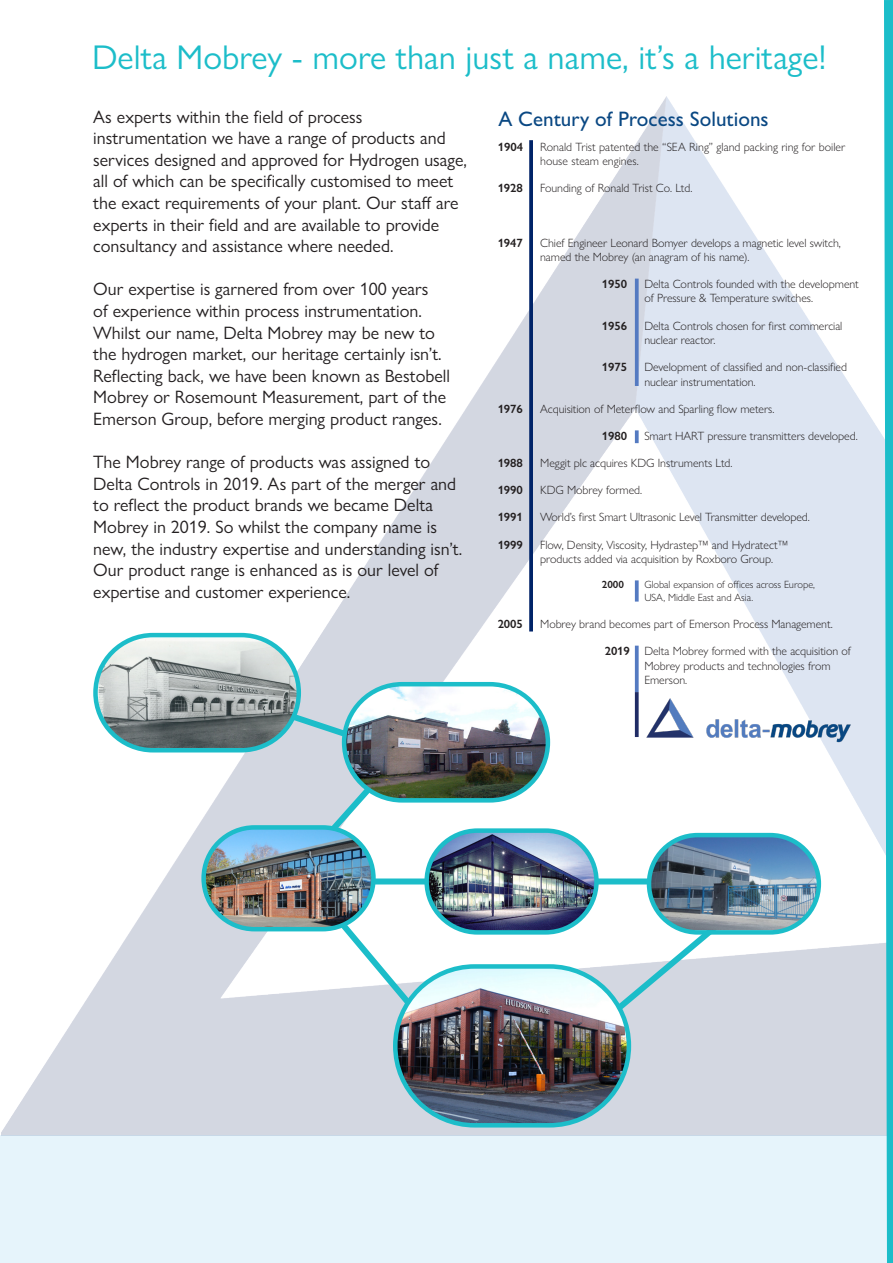
<style>
.page{position:relative;width:893px;height:1263px;background:#fff}
.page>*{position:absolute;margin:0;border:0;box-sizing:border-box;transform-origin:0 0}
.t1{font:34.5px "Gill Sans Nova";color:#1cbdc9}
.t2{font:500 21px "Gill Sans Nova";color:#0a4883}
.t3{font:18px/21.6px "Gill Sans Nova";color:#231f20}
.t4{font:300 12px/14.4px "Gill Sans Nova";letter-spacing:-.005em;color:#231f20}
.t5{font:600 12px "Gill Sans Nova";letter-spacing:-.005em;color:#231f20}
.t6{font:300 10.5px/12.6px "Gill Sans Nova";letter-spacing:-.005em;color:#231f20}
.t7{font:600 10.5px "Gill Sans Nova";color:#231f20}
.s1{font-weight:600}
</style>
<div class="page">
<img style="left:1px;top:97px;width:875px;height:1039px">
<svg style="left:529px;top:140px;width:4px;height:491px;background:#0d2e6f"></svg>
<svg style="left:635px;top:279px;width:4px;height:107px"></svg>
<svg style="left:635px;top:430px;width:4px;height:13px"></svg>
<img style="left:639px;top:695px;width:213px;height:48px">
<svg style="left:635px;top:580px;width:4px;height:22px"></svg>
<svg style="left:635px;top:646px;width:4px;height:46px"></svg>
<svg style="left:635px;top:692px;width:4px;height:45px"></svg>
<div style="left:0;top:1136px;width:893px;height:127px;background:#e6f4fb"></div>
<svg style="left:876px;top:0;width:17px;height:1263px"></svg>
<svg style="left:215px;top:686px;width:243px;height:199px"></svg>
<img style="left:95px;top:638px;width:204px;height:112px">
<div style="left:93px;top:633px;width:208px;height:119px;border:4px solid #1cbdc9;border-radius:58px"></div>
<img style="left:344px;top:684px;width:204px;height:116px;border-radius:58px">
<div style="left:342px;top:682px;width:208px;height:120px;border:4px solid #1cbdc9;border-radius:58px"></div>
<div style="left:222px;top:878px;width:459px;height:6px;background:#1cbdc9"></div>
<img style="left:204px;top:827px;width:169px;height:102px;border-radius:51px">
<div style="left:201px;top:825px;width:175px;height:106px;border:4px solid #1cbdc9;border-radius:51px"></div>
<svg style="left:335px;top:917px;width:96px;height:111px"></svg>
<svg style="left:583px;top:872px;width:196px;height:167px"></svg>
<img style="left:649px;top:835px;width:170px;height:95px">
<div style="left:647px;top:833px;width:174px;height:102px;border:4px solid #1cbdc9;border-radius:49px"></div>
<img style="left:427px;top:831px;width:169px;height:101px;border-radius:51px">
<div style="left:424px;top:828px;width:175px;height:107px;border:4px solid #1cbdc9;border-radius:51px"></div>
<img style="left:395px;top:966px;width:233px;height:159px">
<div style="left:393px;top:964px;width:238px;height:163px;border:4px solid #1cbdc9;border-radius:79px"></div>
<p class="t1" style="left:92px;top:36px;width:736px">Delta Mobrey - more than just a name, it’s a heritage!</p>
<p class="t3" style="left:93px;top:105px;width:375px">As experts within the field of process instrumentation we have a range of products and services designed and approved for Hydrogen usage, all of which can be specifically customised to meet the exact requirements of your plant. Our staff are experts in their field and are available to provide consultancy and assistance where needed.</p>
<p class="t3" style="left:93px;top:278px;width:358px">Our expertise is garnered from over 100 years<br>of experience within process instrumentation.<br>Whilst our name, Delta Mobrey may be new to the hydrogen market, our heritage certainly isn’t.<br>Reflecting back, we have been known as Bestobell Mobrey or Rosemount Measurement, part of the Emerson Group, before merging product ranges.</p>
<p class="t3" style="left:93px;top:451px;width:371px">The Mobrey range of products was assigned to Delta Controls in 2019. As part of the merger and to reflect the product brands we became Delta Mobrey in 2019. So whilst the company name is new, the industry expertise and understanding isn’t.<br>Our product range is enhanced as is our level of expertise and customer experience.</p>
<p class="t2" style="left:498px;top:106px;width:272px">A Century of Process Solutions</p>
<p class="t5" style="left:498px;top:139px;width:27px">1904</p>
<p class="t4" style="left:540px;top:139px;width:307px">Ronald Trist patented the “SEA Ring” gland packing ring for boiler house steam engines.</p>
<p class="t5" style="left:498px;top:181px;width:27px">1928</p>
<p class="t4" style="left:540px;top:181px;width:154px">Founding of Ronald Trist Co. Ltd.</p>
<p class="t5" style="left:498px;top:235px;width:27px">1947</p>
<p class="t4" style="left:540px;top:235px;width:302px">Chief Engineer Leonard Bomyer develops a magnetic level switch, named the Mobrey (an anagram of his name).</p>
<p class="t5" style="left:602px;top:277px;width:27px">1950</p>
<p class="t4" style="left:644px;top:277px;width:216px">Delta Controls founded with the development of Pressure &amp; Temperature switches.</p>
<p class="t5" style="left:602px;top:318px;width:27px">1956</p>
<p class="t4" style="left:644px;top:318px;width:200px">Delta Controls chosen for first commercial nuclear reactor.</p>
<p class="t5" style="left:602px;top:360px;width:27px">1975</p>
<p class="t4" style="left:644px;top:360px;width:204px">Development of classified and non-classified nuclear instrumentation.</p>
<p class="t5" style="left:498px;top:401px;width:27px">1976</p>
<p class="t4" style="left:540px;top:401px;width:236px">Acquisition of Meterflow and Sparling flow meters.</p>
<p class="t5" style="left:602px;top:428px;width:27px">1980</p>
<p class="t4" style="left:644px;top:428px;width:215px">Smart HART pressure transmitters developed.</p>
<p class="t5" style="left:498px;top:456px;width:27px">1988</p>
<p class="t4" style="left:540px;top:456px;width:194px">Meggit plc acquires KDG Instruments Ltd.</p>
<p class="t5" style="left:498px;top:483px;width:27px">1990</p>
<p class="t4" style="left:540px;top:483px;width:103px">KDG Mobrey formed.</p>
<p class="t5" style="left:498px;top:510px;width:27px">1991</p>
<p class="t4" style="left:540px;top:510px;width:271px">World’s first Smart Ultrasonic Level Transmitter developed.</p>
<p class="t5" style="left:498px;top:537px;width:27px">1999</p>
<p class="t4" style="left:540px;top:537px;width:249px">Flow, Density, Viscosity, Hydrastep™ and Hydratect™ products added via acquisition by Roxboro Group.</p>
<p class="t7" style="left:602px;top:578px;width:24px">2000</p>
<p class="t6" style="left:644px;top:578px;width:172px">Global expansion of offices across Europe,<br>USA, Middle East and Asia.</p>
<p class="t5" style="left:498px;top:617px;width:27px">2005</p>
<p class="t4" style="left:540px;top:617px;width:294px">Mobrey brand becomes part of Emerson Process Management.</p>
<p class="t4" style="left:644px;top:644px;width:208px;text-indent:-40px"><span class="s1">2019</span> Delta Mobrey formed with the acquisition of<br>Mobrey products and technologies from<br>Emerson.</p>
</div>
